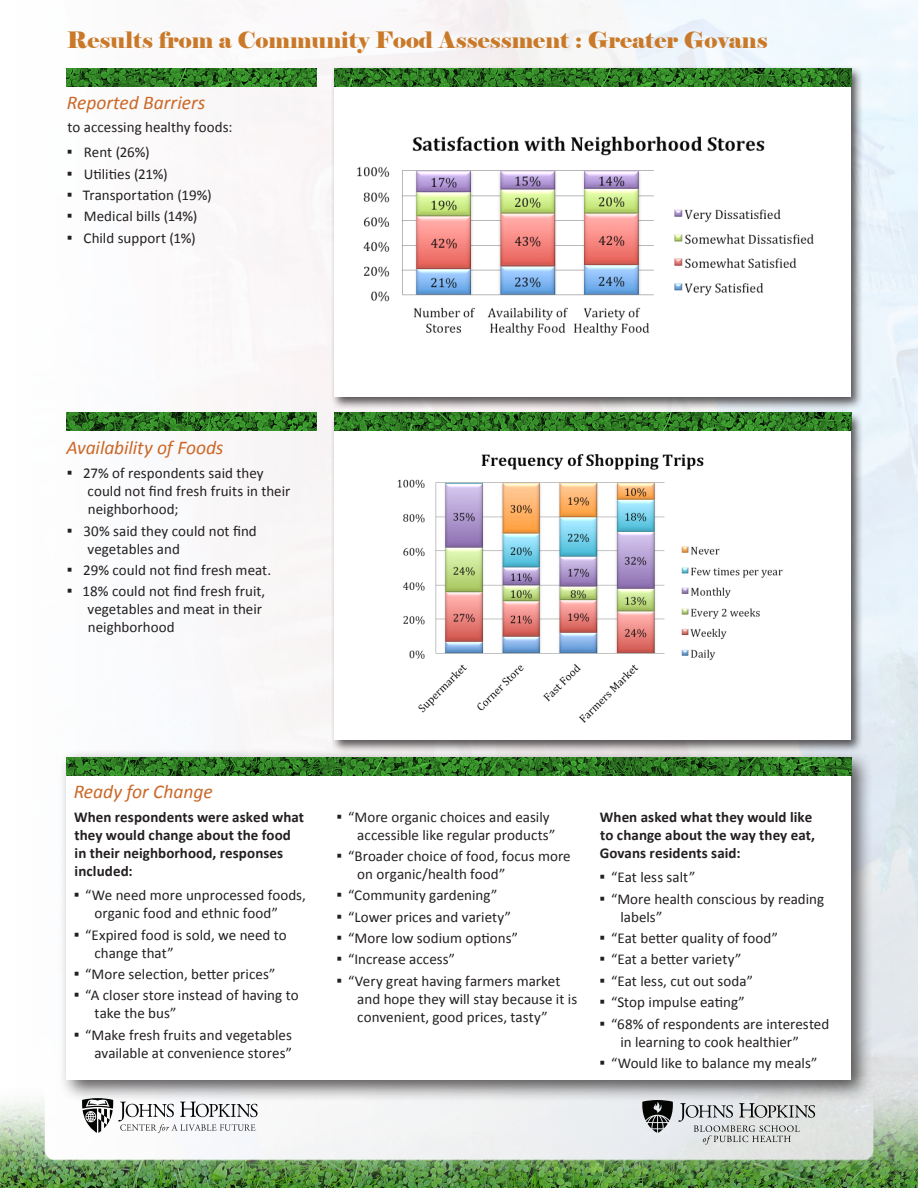
<style>
.page{position:relative;width:918px;height:1188px;background:#fff}
.page>*{position:absolute;margin:0;border:0;box-sizing:border-box;transform-origin:0 0}
.t1{font:22.5px "Elephant";color:#c97928}
.Sub_Headings{font:italic 19.5px "Calibri";color:#cb6827}
.List_no_bullets{font:italic 19.5px "Calibri";letter-spacing:-.005em;color:#cb6827}
.Body{font:15px/18px "Calibri";letter-spacing:.005em;color:#231f20}
.Body-2{font:700 15px/18px "Calibri";letter-spacing:.005em;color:#231f20}
.s1{font-size:16.5px}
</style>
<div class="page">
<img style="left:66px;top:0;width:852px;height:1080px">
<div style="left:330px;top:411px;width:534px;height:342px;background:#231f20;opacity:.75"></div>
<div style="left:334px;top:414px;width:517px;height:326px;background:#fff"></div>
<div style="left:330px;top:65px;width:534px;height:345px;background:#231f20;opacity:.75"></div>
<div style="left:334px;top:68px;width:517px;height:329px;background:#fff"></div>
<div style="left:58px;top:749px;width:815px;height:353px;background:#231f20;opacity:.75"></div>
<div style="left:67px;top:757px;width:784px;height:323px;background:#fff"></div>
<img style="left:334px;top:68px;width:517px;height:18px">
<img style="left:67px;top:757px;width:784px;height:18px">
<img style="left:67px;top:413px;width:249px;height:18px">
<img style="left:67px;top:68px;width:249px;height:18px">
<img style="left:334px;top:413px;width:517px;height:18px">
<img style="left:356px;top:136px;width:458px;height:200px">
<img style="left:397px;top:454px;width:386px;height:269px">
<img style="left:1px;top:1081px;width:917px;height:107px">
<svg style="left:0;top:1104px;width:1px;height:84px"></svg>
<p class="t1" style="left:67px;top:26px;width:702px">Results from a Community Food Assessment : Greater Govans</p>
<p class="Sub_Headings" style="left:67px;top:89px;width:140px">Reported Barriers</p>
<p class="Body" style="left:68px;top:118px;width:166px">to accessing healthy foods:</p>
<p class="Body" style="left:67px;top:143px;width:84px"><span class="s1">▪</span> Rent (26%)</p>
<p class="Body" style="left:67px;top:165px;width:102px"><span class="s1">▪</span> Utilities (21%)</p>
<p class="Body" style="left:67px;top:186px;width:146px"><span class="s1">▪</span> Transportation (19%)</p>
<p class="Body" style="left:67px;top:207px;width:132px"><span class="s1">▪</span> Medical bills (14%)</p>
<p class="Body" style="left:67px;top:229px;width:130px"><span class="s1">▪</span> Child support (1%)</p>
<p class="List_no_bullets" style="left:66px;top:434px;width:159px">Availability of Foods</p>
<p class="Body" style="left:88px;top:464px;width:204px;text-indent:-21px"><span class="s1">▪</span> 27% of respondents said they could not find fresh fruits in their neighborhood;</p>
<p class="Body" style="left:88px;top:522px;width:171px;text-indent:-21px"><span class="s1">▪</span> 30% said they could not find vegetables and</p>
<p class="Body" style="left:67px;top:561px;width:206px"><span class="s1">▪</span> 29% could not find fresh meat.</p>
<p class="Body" style="left:88px;top:583px;width:179px;text-indent:-21px"><span class="s1">▪</span> 18% could not find fresh fruit, vegetables and meat in their neighborhood</p>
<p class="Sub_Headings" style="left:74px;top:778px;width:141px">Ready for Change</p>
<p class="Body-2" style="left:74px;top:808px;width:232px">When respondents were asked what they would change about the food in their neighborhood, responses included:</p>
<p class="Body" style="left:74px;top:886px;width:234px;text-align:center"><span class="s1">▪</span> “We need more unprocessed foods, organic food and ethnic food”</p>
<p class="Body" style="left:94px;top:926px;width:194px;text-indent:-21px"><span class="s1">▪</span> “Expired food is sold, we need to change that”</p>
<p class="Body" style="left:74px;top:965px;width:203px"><span class="s1">▪</span> “More selection, better prices”</p>
<p class="Body" style="left:95px;top:987px;width:206px;text-indent:-21px"><span class="s1">▪</span> “A closer store instead of having to take the bus”</p>
<p class="Body" style="left:74px;top:1026px;width:220px;text-align:right"><span class="s1">▪</span> “Make fresh fruits and vegetables available at convenience stores”</p>
<p class="Body" style="left:357px;top:808px;width:199px;text-indent:-21px"><span class="s1">▪</span> “More organic choices and easily accessible like regular products”</p>
<p class="Body" style="left:357px;top:847px;width:215px;text-indent:-21px"><span class="s1">▪</span> “Broader choice of food, focus more on organic/health food”</p>
<p class="Body" style="left:337px;top:886px;width:162px"><span class="s1">▪</span> “Community gardening”</p>
<p class="Body" style="left:337px;top:908px;width:176px"><span class="s1">▪</span> “Lower prices and variety”</p>
<p class="Body" style="left:337px;top:929px;width:183px"><span class="s1">▪</span> “More low sodium options”</p>
<p class="Body" style="left:337px;top:951px;width:120px"><span class="s1">▪</span> “Increase access”</p>
<p class="Body" style="left:357px;top:972px;width:221px;text-indent:-21px"><span class="s1">▪</span> “Very great having farmers market and hope they will stay because it is convenient, good prices, tasty”</p>
<p class="Body-2" style="left:600px;top:808px;width:217px">When asked what they would like to change about the way they eat,<br>Govans residents said:</p>
<p class="Body" style="left:600px;top:868px;width:97px"><span class="s1">▪</span> “Eat less salt”</p>
<p class="Body" style="left:620px;top:890px;width:205px;text-indent:-21px"><span class="s1">▪</span> “More health conscious by reading labels”</p>
<p class="Body" style="left:600px;top:929px;width:180px"><span class="s1">▪</span> “Eat better quality of food”</p>
<p class="Body" style="left:600px;top:951px;width:143px"><span class="s1">▪</span> “Eat a better variety”</p>
<p class="Body" style="left:600px;top:972px;width:155px"><span class="s1">▪</span> “Eat less, cut out soda”</p>
<p class="Body" style="left:600px;top:993px;width:147px"><span class="s1">▪</span> “Stop impulse eating”</p>
<p class="Body" style="left:620px;top:1015px;width:211px;text-indent:-21px"><span class="s1">▪</span> “68% of respondents are interested in learning to cook healthier”</p>
<p class="Body" style="left:600px;top:1054px;width:219px"><span class="s1">▪</span> “Would like to balance my meals”</p>
</div>
